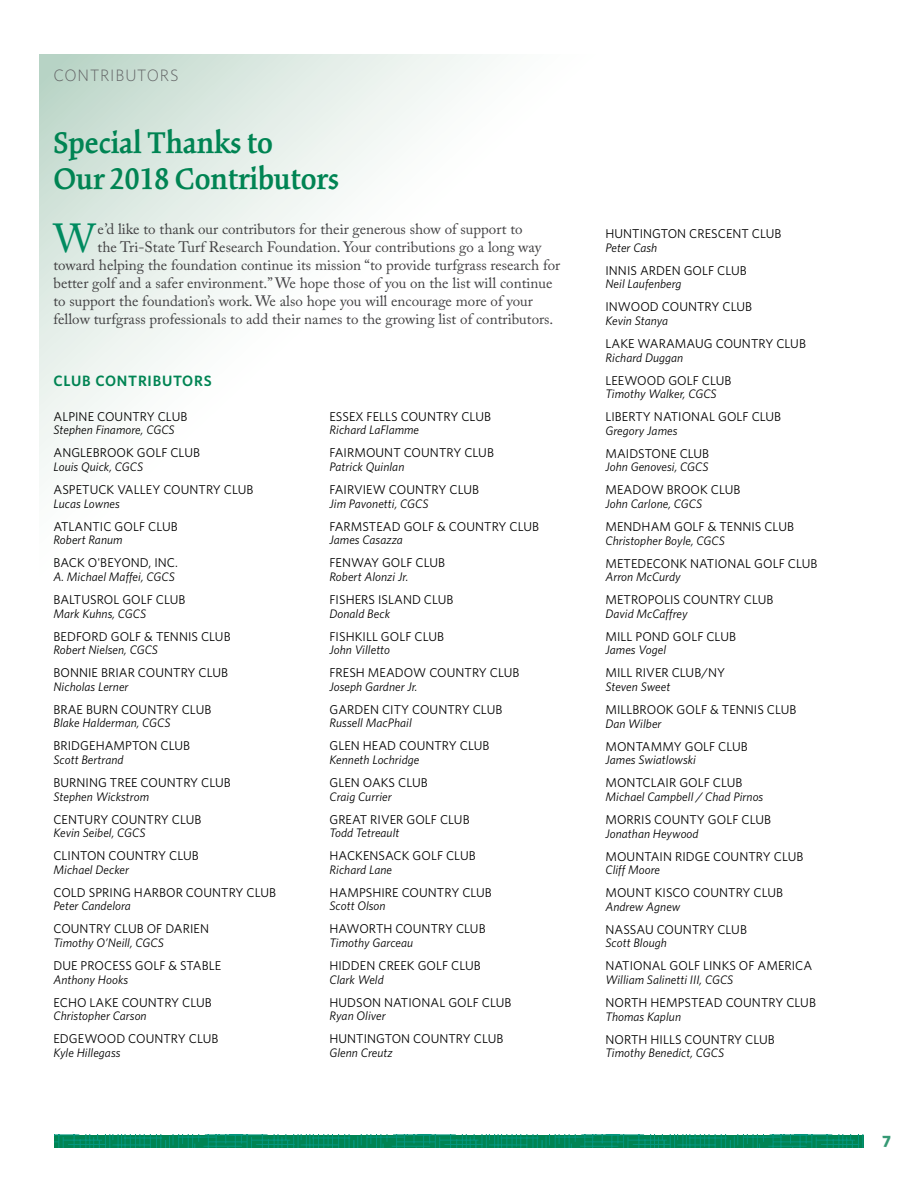
<style>
.page{position:relative;width:918px;height:1188px;background:#fff}
.page>*{position:absolute;margin:0;border:0;box-sizing:border-box;transform-origin:0 0}
.t1{font:40.35px "Adobe Caslon Pro";color:#008b60}
.t2{font:33px/36px "Kinesis MM 520";color:#008453}
.t3{font:300 16.5px "Whitney";letter-spacing:.05em;color:#636466}
.t4{font:700 16.5px "Whitney";color:#359974}
.t5{font:15px "Adobe Caslon Pro";color:#414042}
.t6{font:600 15px "Whitney";letter-spacing:.05em;color:#008453}
.t7{font:12.75px "Whitney";letter-spacing:.005em;color:#000}
.t8{font:italic 12.3px "Whitney";letter-spacing:.005em;color:#000}
</style>
<div class="page">
<svg style="left:40px;top:54px;width:443px;height:416px"></svg>
<svg style="left:54px;top:1135px;width:810px;height:13px;background:#00885f"></svg>
<p class="t3" style="left:53px;top:64px;width:127px">CONTRIBUTORS</p>
<h2 class="t2" style="left:53px;top:125px;width:287px">Special Thanks to<br>Our 2018 Contributors</h2>
<h1 class="t1" style="left:53px;top:214px;width:44px">W</h1>
<p class="t5" style="left:98px;top:220px;width:426px">e’d like to thank our contributors for their generous show of support to</p>
<p class="t5" style="left:98px;top:238px;width:445px">the Tri-State Turf Research Foundation. Your contributions go a long way</p>
<p class="t5" style="left:53px;top:256px;width:508px">toward helping the foundation continue its mission “to provide turfgrass research for</p>
<p class="t5" style="left:53px;top:274px;width:500px">better golf and a safer environment.” We hope those of you on the list will continue</p>
<p class="t5" style="left:53px;top:292px;width:481px">to support the foundation’s work. We also hope you will encourage more of your</p>
<p class="t5" style="left:53px;top:310px;width:501px">fellow turfgrass professionals to add their names to the growing list of contributors.</p>
<p class="t6" style="left:53px;top:371px;width:160px">CLUB CONTRIBUTORS</p>
<p class="t7" style="left:53px;top:409px;width:135px">ALPINE COUNTRY CLUB</p>
<p class="t8" style="left:53px;top:423px;width:123px">Stephen Finamore, CGCS</p>
<p class="t7" style="left:53px;top:445px;width:148px">ANGLEBROOK GOLF CLUB</p>
<p class="t8" style="left:53px;top:459px;width:91px">Louis Quick, CGCS</p>
<p class="t7" style="left:53px;top:482px;width:202px">ASPETUCK VALLEY COUNTRY CLUB</p>
<p class="t8" style="left:53px;top:496px;width:68px">Lucas Lownes</p>
<p class="t7" style="left:53px;top:518px;width:126px">ATLANTIC GOLF CLUB</p>
<p class="t8" style="left:53px;top:532px;width:71px">Robert Ranum</p>
<p class="t7" style="left:53px;top:555px;width:126px">BACK O'BEYOND, INC.</p>
<p class="t8" style="left:53px;top:569px;width:123px">A. Michael Maffei, CGCS</p>
<p class="t7" style="left:53px;top:592px;width:134px">BALTUSROL GOLF CLUB</p>
<p class="t8" style="left:53px;top:606px;width:94px">Mark Kuhns, CGCS</p>
<p class="t7" style="left:53px;top:628px;width:179px">BEDFORD GOLF &amp; TENNIS CLUB</p>
<p class="t8" style="left:53px;top:642px;width:106px">Robert Nielsen, CGCS</p>
<p class="t7" style="left:53px;top:665px;width:176px">BONNIE BRIAR COUNTRY CLUB</p>
<p class="t8" style="left:53px;top:679px;width:77px">Nicholas Lerner</p>
<p class="t7" style="left:53px;top:702px;width:159px">BRAE BURN COUNTRY CLUB</p>
<p class="t8" style="left:53px;top:716px;width:119px">Blake Halderman, CGCS</p>
<p class="t7" style="left:53px;top:738px;width:138px">BRIDGEHAMPTON CLUB</p>
<p class="t8" style="left:53px;top:752px;width:72px">Scott Bertrand</p>
<p class="t7" style="left:53px;top:775px;width:179px">BURNING TREE COUNTRY CLUB</p>
<p class="t8" style="left:53px;top:789px;width:97px">Stephen Wickstrom</p>
<p class="t7" style="left:53px;top:811px;width:150px">CENTURY COUNTRY CLUB</p>
<p class="t8" style="left:53px;top:825px;width:94px">Kevin Seibel, CGCS</p>
<p class="t7" style="left:53px;top:848px;width:147px">CLINTON COUNTRY CLUB</p>
<p class="t8" style="left:53px;top:862px;width:77px">Michael Decker</p>
<p class="t7" style="left:53px;top:885px;width:224px">COLD SPRING HARBOR COUNTRY CLUB</p>
<p class="t8" style="left:53px;top:899px;width:79px">Peter Candelora</p>
<p class="t7" style="left:53px;top:921px;width:157px">COUNTRY CLUB OF DARIEN</p>
<p class="t8" style="left:53px;top:935px;width:112px">Timothy O’Neill, CGCS</p>
<p class="t7" style="left:53px;top:958px;width:169px">DUE PROCESS GOLF &amp; STABLE</p>
<p class="t8" style="left:53px;top:972px;width:76px">Anthony Hooks</p>
<p class="t7" style="left:53px;top:994px;width:160px">ECHO LAKE COUNTRY CLUB</p>
<p class="t8" style="left:53px;top:1008px;width:95px">Christopher Carson</p>
<p class="t7" style="left:53px;top:1031px;width:167px">EDGEWOOD COUNTRY CLUB</p>
<p class="t8" style="left:53px;top:1045px;width:69px">Kyle Hillegass</p>
<p class="t7" style="left:329px;top:409px;width:163px">ESSEX FELLS COUNTRY CLUB</p>
<p class="t8" style="left:329px;top:423px;width:91px">Richard LaFlamme</p>
<p class="t7" style="left:329px;top:445px;width:166px">FAIRMOUNT COUNTRY CLUB</p>
<p class="t8" style="left:329px;top:459px;width:76px">Patrick Quinlan</p>
<p class="t7" style="left:329px;top:482px;width:151px">FAIRVIEW COUNTRY CLUB</p>
<p class="t8" style="left:329px;top:496px;width:100px">Jim Pavonetti, CGCS</p>
<p class="t7" style="left:329px;top:518px;width:211px">FARMSTEAD GOLF &amp; COUNTRY CLUB</p>
<p class="t8" style="left:329px;top:532px;width:75px">James Casazza</p>
<p class="t7" style="left:329px;top:555px;width:117px">FENWAY GOLF CLUB</p>
<p class="t8" style="left:329px;top:569px;width:80px">Robert Alonzi Jr.</p>
<p class="t7" style="left:329px;top:592px;width:126px">FISHERS ISLAND CLUB</p>
<p class="t8" style="left:329px;top:606px;width:62px">Donald Beck</p>
<p class="t7" style="left:329px;top:628px;width:116px">FISHKILL GOLF CLUB</p>
<p class="t8" style="left:329px;top:642px;width:62px">John Villetto</p>
<p class="t7" style="left:329px;top:665px;width:192px">FRESH MEADOW COUNTRY CLUB</p>
<p class="t8" style="left:329px;top:679px;width:90px">Joseph Gardner Jr.</p>
<p class="t7" style="left:329px;top:702px;width:174px">GARDEN CITY COUNTRY CLUB</p>
<p class="t8" style="left:329px;top:716px;width:84px">Russell MacPhail</p>
<p class="t7" style="left:329px;top:738px;width:162px">GLEN HEAD COUNTRY CLUB</p>
<p class="t8" style="left:329px;top:752px;width:91px">Kenneth Lochridge</p>
<p class="t7" style="left:329px;top:775px;width:100px">GLEN OAKS CLUB</p>
<p class="t8" style="left:329px;top:789px;width:64px">Craig Currier</p>
<p class="t7" style="left:329px;top:811px;width:142px">GREAT RIVER GOLF CLUB</p>
<p class="t8" style="left:329px;top:825px;width:72px">Todd Tetreault</p>
<p class="t7" style="left:329px;top:848px;width:148px">HACKENSACK GOLF CLUB</p>
<p class="t8" style="left:329px;top:862px;width:64px">Richard Lane</p>
<p class="t7" style="left:329px;top:885px;width:164px">HAMPSHIRE COUNTRY CLUB</p>
<p class="t8" style="left:329px;top:899px;width:58px">Scott Olson</p>
<p class="t7" style="left:329px;top:921px;width:158px">HAWORTH COUNTRY CLUB</p>
<p class="t8" style="left:329px;top:935px;width:85px">Timothy Garceau</p>
<p class="t7" style="left:329px;top:958px;width:153px">HIDDEN CREEK GOLF CLUB</p>
<p class="t8" style="left:329px;top:972px;width:56px">Clark Weld</p>
<p class="t7" style="left:329px;top:994px;width:184px">HUDSON NATIONAL GOLF CLUB</p>
<p class="t8" style="left:329px;top:1008px;width:58px">Ryan Oliver</p>
<p class="t7" style="left:329px;top:1031px;width:176px">HUNTINGTON COUNTRY CLUB</p>
<p class="t8" style="left:329px;top:1045px;width:65px">Glenn Creutz</p>
<p class="t7" style="left:605px;top:226px;width:178px">HUNTINGTON CRESCENT CLUB</p>
<p class="t8" style="left:605px;top:240px;width:53px">Peter Cash</p>
<p class="t7" style="left:605px;top:262px;width:143px">INNIS ARDEN GOLF CLUB</p>
<p class="t8" style="left:605px;top:277px;width:78px">Neil Laufenberg</p>
<p class="t7" style="left:605px;top:299px;width:148px">INWOOD COUNTRY CLUB</p>
<p class="t8" style="left:605px;top:313px;width:64px">Kevin Stanya</p>
<p class="t7" style="left:605px;top:336px;width:202px">LAKE WARAMAUG COUNTRY CLUB</p>
<p class="t8" style="left:605px;top:350px;width:79px">Richard Duggan</p>
<p class="t7" style="left:605px;top:372px;width:128px">LEEWOOD GOLF CLUB</p>
<p class="t8" style="left:605px;top:386px;width:113px">Timothy Walker, CGCS</p>
<p class="t7" style="left:605px;top:409px;width:177px">LIBERTY NATIONAL GOLF CLUB</p>
<p class="t8" style="left:605px;top:423px;width:73px">Gregory James</p>
<p class="t7" style="left:605px;top:446px;width:105px">MAIDSTONE CLUB</p>
<p class="t8" style="left:605px;top:460px;width:104px">John Genovesi, CGCS</p>
<p class="t7" style="left:605px;top:482px;width:137px">MEADOW BROOK CLUB</p>
<p class="t8" style="left:605px;top:496px;width:98px">John Carlone, CGCS</p>
<p class="t7" style="left:605px;top:519px;width:190px">MENDHAM GOLF &amp; TENNIS CLUB</p>
<p class="t8" style="left:605px;top:533px;width:121px">Christopher Boyle, CGCS</p>
<p class="t7" style="left:605px;top:555px;width:213px">METEDECONK NATIONAL GOLF CLUB</p>
<p class="t8" style="left:605px;top:569px;width:77px">Arron McCurdy</p>
<p class="t7" style="left:605px;top:592px;width:169px">METROPOLIS COUNTRY CLUB</p>
<p class="t8" style="left:605px;top:606px;width:84px">David McCaffrey</p>
<p class="t7" style="left:605px;top:629px;width:132px">MILL POND GOLF CLUB</p>
<p class="t8" style="left:605px;top:643px;width:62px">James Vogel</p>
<p class="t7" style="left:605px;top:665px;width:121px">MILL RIVER CLUB/NY</p>
<p class="t8" style="left:605px;top:679px;width:66px">Steven Sweet</p>
<p class="t7" style="left:605px;top:702px;width:193px">MILLBROOK GOLF &amp; TENNIS CLUB</p>
<p class="t8" style="left:605px;top:716px;width:58px">Dan Wilber</p>
<p class="t7" style="left:605px;top:738px;width:144px">MONTAMMY GOLF CLUB</p>
<p class="t8" style="left:605px;top:753px;width:92px">James Swiatlowski</p>
<p class="t7" style="left:605px;top:775px;width:139px">MONTCLAIR GOLF CLUB</p>
<p class="t8" style="left:605px;top:789px;width:159px">Michael Campbell / Chad Pirnos</p>
<p class="t7" style="left:605px;top:812px;width:167px">MORRIS COUNTY GOLF CLUB</p>
<p class="t8" style="left:605px;top:826px;width:95px">Jonathan Heywood</p>
<p class="t7" style="left:605px;top:848px;width:199px">MOUNTAIN RIDGE COUNTRY CLUB</p>
<p class="t8" style="left:605px;top:862px;width:56px">Cliff Moore</p>
<p class="t7" style="left:605px;top:885px;width:179px">MOUNT KISCO COUNTRY CLUB</p>
<p class="t8" style="left:605px;top:899px;width:76px">Andrew Agnew</p>
<p class="t7" style="left:605px;top:922px;width:143px">NASSAU COUNTRY CLUB</p>
<p class="t8" style="left:605px;top:936px;width:63px">Scott Blough</p>
<p class="t7" style="left:605px;top:958px;width:208px">NATIONAL GOLF LINKS OF AMERICA</p>
<p class="t8" style="left:605px;top:972px;width:129px">William Salinetti III, CGCS</p>
<p class="t7" style="left:605px;top:995px;width:212px">NORTH HEMPSTEAD COUNTRY CLUB</p>
<p class="t8" style="left:605px;top:1009px;width:77px">Thomas Kaplun</p>
<p class="t7" style="left:605px;top:1031px;width:171px">NORTH HILLS COUNTRY CLUB</p>
<p class="t8" style="left:605px;top:1045px;width:120px">Timothy Benedict, CGCS</p>
<p class="t4" style="left:882px;top:1130px;width:10px">7</p>
</div>
